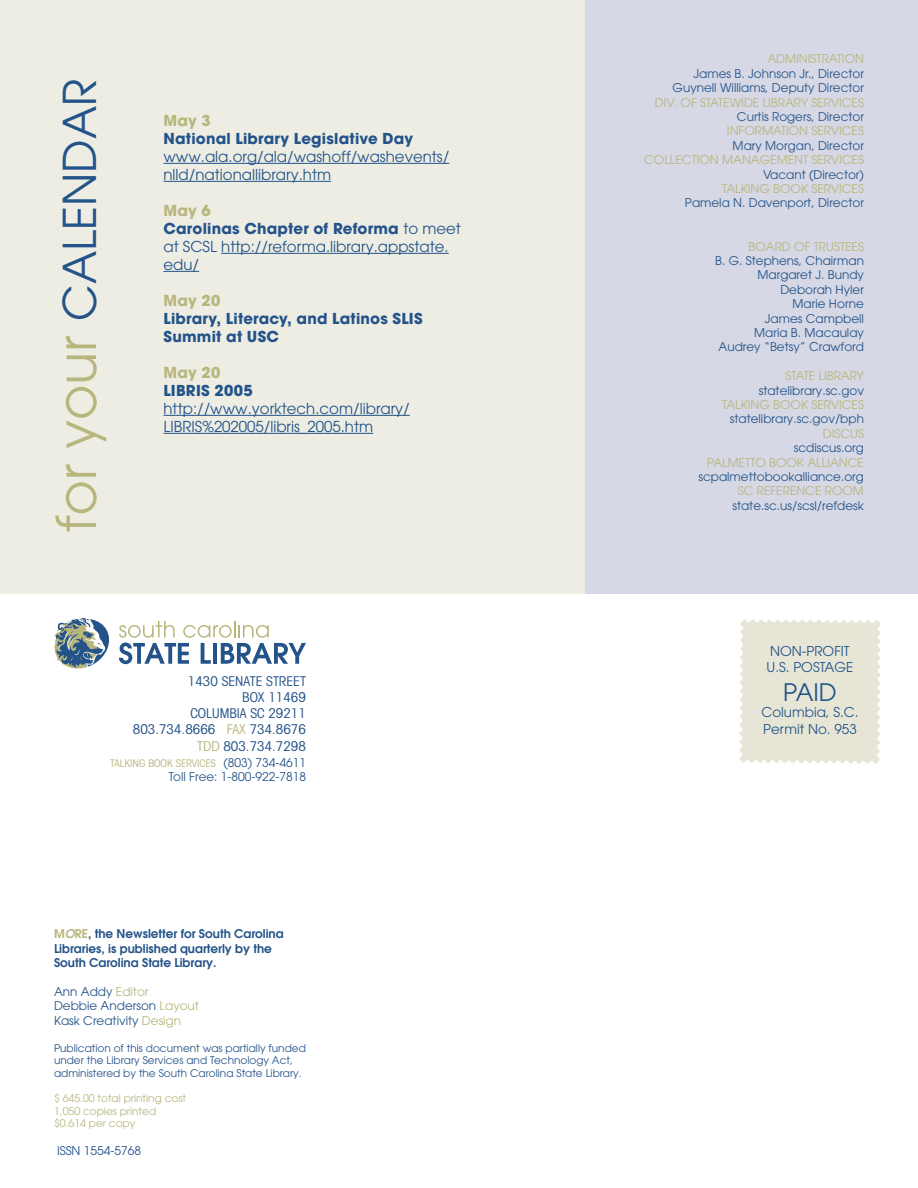
<style>
.page{position:relative;width:918px;height:1188px;background:#fff}
.page>*{position:absolute;margin:0;border:0;box-sizing:border-box;transform-origin:0 0}
.t1{font:45px "Avant Garde";color:#235389}
.t2{font:24px "Avant Garde";color:#235389}
.t3{font:15px/18px "Avant Garde";color:#235389}
.t4{font:700 15px/18px "Avant Garde";letter-spacing:.015em;color:#235389}
.t5{font:700 15px "Avant Garde";letter-spacing:.015em;color:#b8b67c}
.t6{font:condensed 13.5px/16.2px "Avant Garde";color:#235389;text-align:right}
.t7{font:13.5px/16.2px "Avant Garde";color:#235389}
.t8{font:12px/14.4px "Avant Garde";color:#235389;text-align:right}
.t9{font:12px "Avant Garde";color:#b8b67c}
.t10{font:600 12px/14.4px "Avant Garde";color:#235389}
.t11{font:10.5px/12.6px "Avant Garde";color:#235389}
.t12{font:10.5px/12.6px "Avant Garde";color:#b8b67c}
.t13{font:condensed 10.5px "Avant Garde";color:#b8b67c}
.s1{font-size:54px;color:#b8b67c}
.s2{font-weight:700;color:#b8b67c}
.s3{font-weight:700}
.s4{color:#b8b67c}
.s5{font-stretch:normal;font-size:12px;color:#235389}
.s6{font-style:italic;color:#b8b67c}
</style>
<div class="page">
<div style="left:0;top:0;width:612px;height:594px;background:#edede4"></div>
<div style="left:740px;top:620px;width:140px;height:144px;background:#e7e6d6"></div>
<div style="left:585px;top:0;width:333px;height:594px;background:#d6d8e5"></div>
<svg style="left:119px;top:621px;width:187px;height:43px"></svg>
<svg style="left:54px;top:618px;width:56px;height:50px"></svg>
<hr style="left:164px;top:163px;width:285px;height:1px;background:#235389">
<hr style="left:164px;top:181px;width:167px;height:1px;background:#235389">
<hr style="left:221px;top:253px;width:228px;height:1px;background:#235389">
<hr style="left:164px;top:271px;width:35px;height:1px;background:#235389">
<hr style="left:164px;top:415px;width:246px;height:1px;background:#235389">
<hr style="left:164px;top:433px;width:209px;height:1px;background:#235389">
<h1 class="t1" style="left:53px;top:532px;width:456px;rotate:-90deg"><span class="s1">for your</span> CALENDAR</h1>
<p class="t5" style="left:164px;top:111px;width:49px">May 3</p>
<p class="t4" style="left:164px;top:129px;width:251px">National Library Legislative Day</p>
<p class="t3" style="left:164px;top:147px;width:287px">www.ala.org/ala/washoff/washevents/ nlld/nationallibrary.htm</p>
<p class="t3" style="left:164px;top:201px;width:299px"><span class="s2">May 6<br></span><span class="s3">Carolinas Chapter of Reforma</span> to meet at SCSL http://reforma.library.appstate. edu/</p>
<p class="t5" style="left:164px;top:291px;width:58px">May 20</p>
<p class="t4" style="left:164px;top:309px;width:261px">Library, Literacy, and Latinos SLIS<br>Summit at USC</p>
<p class="t5" style="left:164px;top:363px;width:58px">May 20</p>
<p class="t4" style="left:164px;top:381px;width:91px">LIBRIS 2005</p>
<p class="t3" style="left:164px;top:399px;width:248px">http://www.yorktech.com/library/<br>LIBRIS%202005/libris_2005.htm</p>
<p class="t6" style="left:133px;top:673px;width:175px">1430 SENATE STREET<br>BOX 11469<br>COLUMBIA SC 29211<br>803.734.8666 <span class="s4">FAX</span> 734.8676<br><span class="s4">TDD</span> 803.734.7298</p>
<p class="t13" style="left:110px;top:757px;width:197px">TALKING BOOK SERVICES <span class="s5">(803) 734-4611</span></p>
<p class="t8" style="left:169px;top:770px;width:139px">Toll Free: 1-800-922-7818</p>
<p class="t10" style="left:54px;top:926px;width:231px"><span class="s4">M</span><span class="s6">O</span><span class="s4">RE</span>, the Newsletter for South Carolina<br>Libraries, is published quarterly by the<br>South Carolina State Library.</p>
<p class="t8" style="left:54px;top:984px;width:147px;text-align:left">Ann Addy <span class="s4">Editor<br></span>Debbie Anderson <span class="s4">Layout<br></span>Kask Creativity <span class="s4">Design</span></p>
<p class="t11" style="left:54px;top:1041px;width:253px">Publication of this document was partially funded under the Library Services and Technology Act, administered by the South Carolina State Library.</p>
<p class="t12" style="left:54px;top:1092px;width:133px">$ 645.00 total printing cost<br>1,050 copies printed $0.614 per copy</p>
<p class="t8" style="left:57px;top:1144px;width:86px">ISSN 1554-5768</p>
<p class="t9" style="left:767px;top:52px;width:98px">ADMINISTRATION</p>
<p class="t8" style="left:673px;top:66px;width:193px">James B. Johnson Jr., Director<br>Guynell Williams, Deputy Director</p>
<p class="t9" style="left:655px;top:95px;width:211px">DIV. OF STATEWIDE LIBRARY SERVICES</p>
<p class="t8" style="left:737px;top:109px;width:129px">Curtis Rogers, Director</p>
<p class="t9" style="left:727px;top:124px;width:139px">INFORMATION SERVICES</p>
<p class="t8" style="left:733px;top:138px;width:133px">Mary Morgan, Director</p>
<p class="t9" style="left:644px;top:153px;width:221px">COLLECTION MANAGEMENT SERVICES</p>
<p class="t8" style="left:763px;top:167px;width:102px">Vacant (Director)</p>
<p class="t9" style="left:722px;top:181px;width:143px">TALKING BOOK SERVICES</p>
<p class="t8" style="left:685px;top:196px;width:181px">Pamela N. Davenport, Director</p>
<p class="t9" style="left:749px;top:239px;width:117px">BOARD OF TRUSTEES</p>
<p class="t8" style="left:715px;top:253px;width:150px">B. G. Stephens, Chairman<br>Margaret J. Bundy<br>Deborah Hyler<br>Marie Horne<br>James Campbell<br>Maria B. Macaulay<br>Audrey “Betsy” Crawford</p>
<p class="t9" style="left:786px;top:369px;width:80px">STATE LIBRARY</p>
<p class="t8" style="left:759px;top:383px;width:107px">statelibrary.sc.gov</p>
<p class="t9" style="left:722px;top:397px;width:143px">TALKING BOOK SERVICES</p>
<p class="t8" style="left:730px;top:412px;width:136px">statelibrary.sc.gov/bph</p>
<p class="t9" style="left:823px;top:426px;width:43px">DISCUS</p>
<p class="t8" style="left:794px;top:441px;width:72px">scdiscus.org</p>
<p class="t9" style="left:707px;top:455px;width:158px">PALMETTO BOOK ALLIANCE</p>
<p class="t8" style="left:698px;top:469px;width:167px">scpalmettobookalliance.org</p>
<p class="t9" style="left:738px;top:484px;width:128px">SC REFERENCE ROOM</p>
<p class="t8" style="left:732px;top:498px;width:133px">state.sc.us/scsl/refdesk</p>
<p class="t7" style="left:767px;top:643px;width:88px">NON-PROFIT<br>U.S. POSTAGE</p>
<h2 class="t2" style="left:783px;top:678px;width:55px">PAID</h2>
<p class="t7" style="left:761px;top:704px;width:99px">Columbia, S.C.<br>Permit No. 953</p>
</div>
